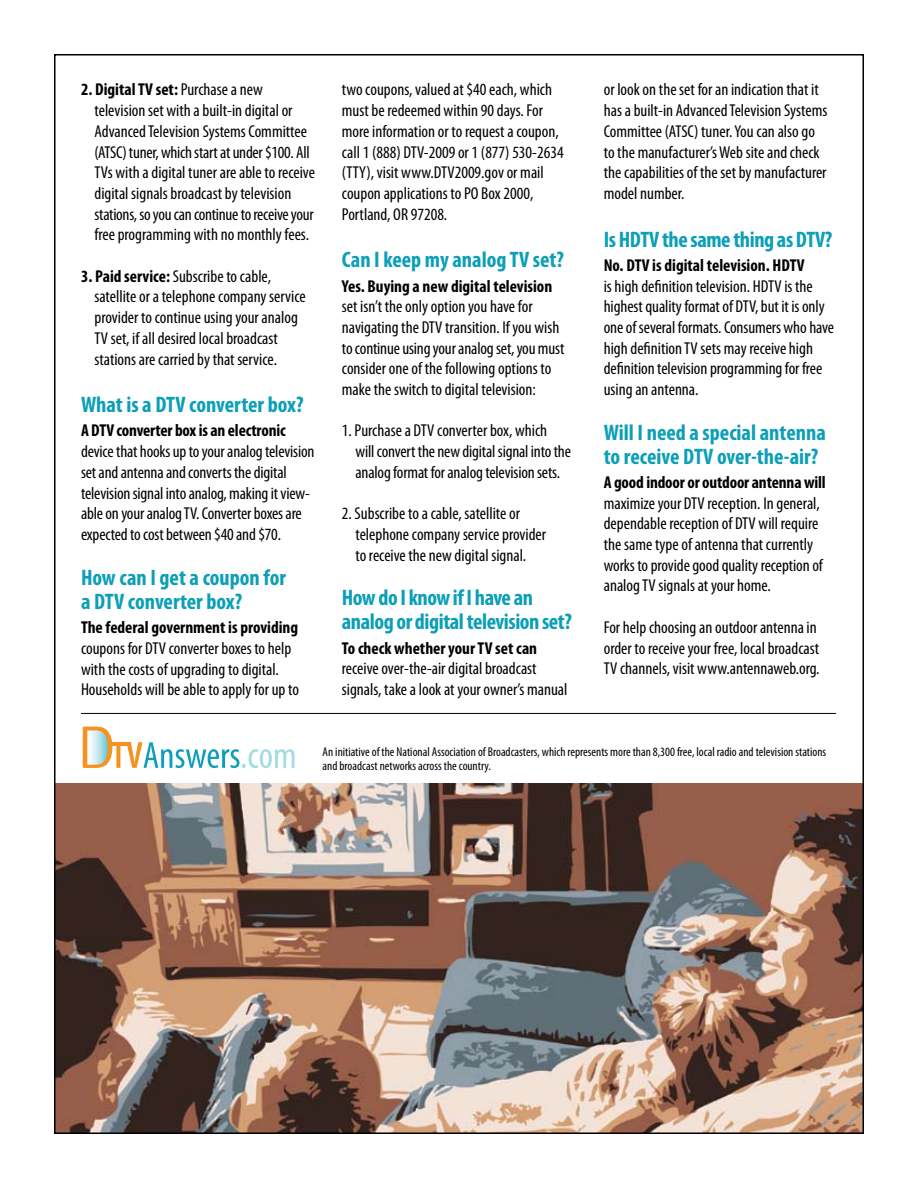
<style>
.page{position:relative;width:918px;height:1188px;background:#fff}
.page>*{position:absolute;margin:0;border:0;box-sizing:border-box;transform-origin:0 0}
.t1{font:700 condensed 22.5px/24px "Myriad Pro";letter-spacing:-.005em;color:#0c9fb7}
.t2{font:condensed 17.25px/20.7px "Myriad Pro";color:#000}
.t3{font:700 condensed 17.25px "Myriad Pro";color:#000}
.t4{font:condensed 12.75px/13.5px "Myriad Pro";color:#000}
.s1{font-weight:700}
</style>
<div class="page">
<img style="left:57px;top:783px;width:804px;height:348px">
<svg style="left:82px;top:727px;width:212px;height:41px"></svg>
<hr style="left:111px;top:742px;width:20px;height:4px;background:#f69220">
<hr style="left:81px;top:713px;width:755px;height:1px;background:#000">
<p class="t2" style="left:95px;top:79px;width:222px;text-indent:-14px"><span class="s1">2. Digital TV set:</span> Purchase a new television set with a built-in digital or Advanced Television Systems Committee (ATSC) tuner, which start at under $100. All TVs with a digital tuner are able to receive digital signals broadcast by television stations, so you can continue to receive your free programming with no monthly fees.</p>
<p class="t2" style="left:95px;top:265px;width:213px;text-indent:-14px"><span class="s1">3. Paid service:</span> Subscribe to cable, satellite or a telephone company service provider to continue using your analog TV set, if all desired local broadcast stations are carried by that service.</p>
<h1 class="t1" style="left:81px;top:392px;width:224px">What is a DTV converter box?</h1>
<p class="t3" style="left:81px;top:420px;width:206px">A DTV converter box is an electronic</p>
<p class="t2" style="left:81px;top:441px;width:235px">device that hooks up to your analog television set and antenna and converts the digital television signal into analog, making it view&shy;able on your analog TV. Converter boxes are expected to cost between $40 and $70.</p>
<h1 class="t1" style="left:81px;top:565px;width:207px">How can I get a coupon for a DTV converter box?</h1>
<p class="t3" style="left:81px;top:617px;width:219px">The federal government is providing</p>
<p class="t2" style="left:81px;top:638px;width:220px">coupons for DTV converter boxes to help with the costs of upgrading to digital.<br>Households will be able to apply for up to</p>
<p class="t2" style="left:342px;top:79px;width:223px">two coupons, valued at $40 each, which must be redeemed within 90 days. For more information or to request a coupon, call 1 (888) DTV-2009 or 1 (877) 530-2634 (TTY), visit www.DTV2009.gov or mail coupon applications to PO Box 2000, Portland, OR 97208.</p>
<h1 class="t1" style="left:342px;top:247px;width:224px">Can I keep my analog TV set?</h1>
<p class="t3" style="left:342px;top:275px;width:212px">Yes. Buying a new digital television</p>
<p class="t2" style="left:342px;top:296px;width:224px">set isn’t the only option you have for navigating the DTV transition. If you wish to continue using your analog set, you must consider one of the following options to make the switch to digital television:</p>
<p class="t2" style="left:355px;top:420px;width:217px;text-indent:-14px">1. Purchase a DTV converter box, which<br>will convert the new digital signal into the analog format for analog television sets.</p>
<p class="t2" style="left:355px;top:503px;width:192px;text-indent:-14px">2. Subscribe to a cable, satellite or telephone company service provider to receive the new digital signal.</p>
<h1 class="t1" style="left:342px;top:585px;width:232px">How do I know if I have an analog or digital television set?</h1>
<p class="t3" style="left:342px;top:637px;width:197px">To check whether your TV set can</p>
<p class="t2" style="left:342px;top:658px;width:227px">receive over-the-air digital broadcast signals, take a look at your owner’s manual</p>
<p class="t2" style="left:604px;top:79px;width:225px">or look on the set for an indication that it has a built-in Advanced Television Systems Committee (ATSC) tuner. You can also go to the manufacturer’s Web site and check the capabilities of the set by manufacturer model number.</p>
<h1 class="t1" style="left:604px;top:227px;width:230px">Is HDTV the same thing as DTV?</h1>
<p class="t3" style="left:604px;top:254px;width:202px">No. DTV is digital television. HDTV</p>
<p class="t2" style="left:604px;top:275px;width:232px">is high definition television. HDTV is the highest quality format of DTV, but it is only one of several formats. Consumers who have high definition TV sets may receive high definition television programming for free using an antenna.</p>
<h1 class="t1" style="left:604px;top:420px;width:224px">Will I need a special antenna to receive DTV over-the-air?</h1>
<p class="t3" style="left:604px;top:471px;width:224px">A good indoor or outdoor antenna will</p>
<p class="t2" style="left:604px;top:492px;width:221px">maximize your DTV reception. In general, dependable reception of DTV will require the same type of antenna that currently works to provide good quality reception of analog TV signals at your home.</p>
<p class="t2" style="left:604px;top:617px;width:217px">For help choosing an outdoor antenna in order to receive your free, local broadcast<br>TV channels, visit www.antennaweb.org.</p>
<p class="t4" style="left:323px;top:745px;width:505px">An initiative of the National Association of Broadcasters, which represents more than 8,300 free, local radio and television stations and broadcast networks across the country.</p>
</div>
